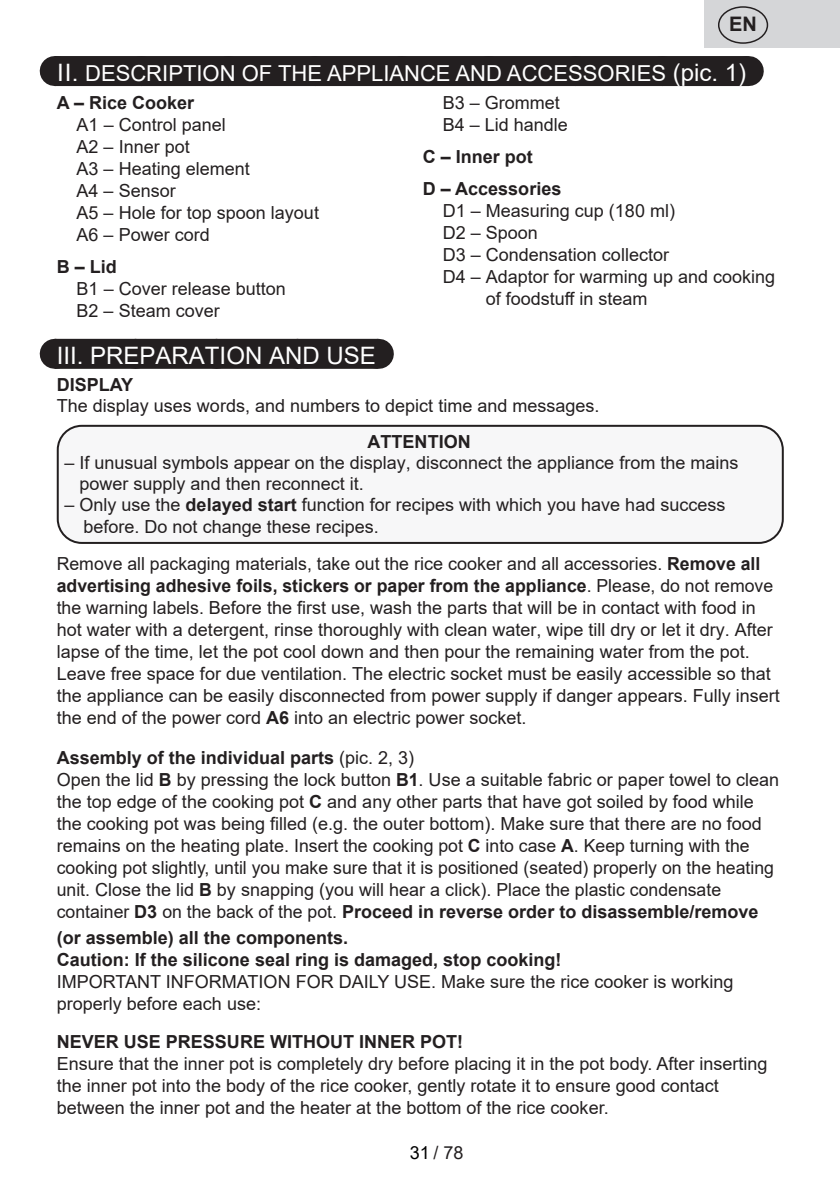
<style>
.page{position:relative;width:840px;height:1191px;background:#fff}
.page>*{position:absolute;margin:0;border:0;box-sizing:border-box;transform-origin:0 0}
.Grafický_nadpis_ETA{font:24px "Arial";color:#fff}
.Grafický_nadpis_ETA-2{font:22px "Arial";color:#fff}
.t1{font:700 20px "Arial";color:#231f20}
.Normální{font:18px/22px "Arial";color:#231f20}
.Normální-2{font:700 18px "Arial";color:#231f20}
.s1{font-size:24px}
.s2{font-weight:700}
.s3{color:#000}
</style>
<div class="page">
<div style="left:55px;top:56px;width:692px;height:30px;background:#231f20"></div>
<hr style="left:747px;top:56px;width:1px;height:30px;background:#231f20">
<div style="left:55px;top:339px;width:322px;height:30px;background:#231f20"></div>
<svg style="left:137px;top:368px;width:200px;height:1px"></svg>
<hr style="left:377px;top:339px;width:1px;height:30px;background:#231f20">
<div style="left:58px;top:426px;width:724px;height:117px;background:#f7f7f8;border-radius:24px"></div>
<div style="left:57px;top:425px;width:726px;height:119px;border:2px solid #231f20;border-radius:24px"></div>
<div style="left:704px;top:0;width:135px;height:48px;background:#d5d6d8"></div>
<div style="left:717px;top:6px;width:50px;height:38px;border:1px solid #231f20;border-radius:50%"></div>
<p class="t1" style="left:728px;top:10px;width:29px">EN</p>
<p class="Grafický_nadpis_ETA-2" style="left:57px;top:58px;width:690px"><span class="s1">II.</span> DESCRIPTION OF THE APPLIANCE AND ACCESSORIES <span class="s1">(pic. 1)</span></p>
<p class="Normální-2" style="left:57px;top:90px;width:139px">A – Rice Cooker</p>
<p class="Normální" style="left:77px;top:114px;width:151px">A1 – Control panel</p>
<p class="Normální" style="left:77px;top:136px;width:115px">A2 – Inner pot</p>
<p class="Normální" style="left:77px;top:158px;width:175px">A3 – Heating element</p>
<p class="Normální" style="left:77px;top:180px;width:101px">A4 – Sensor</p>
<p class="Normální" style="left:77px;top:202px;width:244px">A5 – Hole for top spoon layout</p>
<p class="Normální" style="left:77px;top:224px;width:135px">A6 – Power cord</p>
<p class="Normální-2" style="left:57px;top:254px;width:62px">B – Lid</p>
<p class="Normální" style="left:77px;top:278px;width:211px">B1 – Cover release button</p>
<p class="Normální" style="left:77px;top:300px;width:145px">B2 – Steam cover</p>
<p class="Normální" style="left:442px;top:92px;width:119px">B3 – Grommet</p>
<p class="Normální" style="left:442px;top:114px;width:127px">B4 – Lid handle</p>
<p class="Normální-2" style="left:422px;top:144px;width:112px">C – Inner pot</p>
<p class="Normální-2" style="left:422px;top:176px;width:140px">D – Accessories</p>
<p class="Normální" style="left:442px;top:200px;width:234px">D1 – Measuring cup (180 ml)</p>
<p class="Normální" style="left:442px;top:222px;width:97px">D2 – Spoon</p>
<p class="Normální" style="left:442px;top:244px;width:228px">D3 – Condensation collector</p>
<p class="Normální" style="left:485px;top:266px;width:291px;text-indent:-43px">D4 – Adaptor for warming up and cooking of foodstuff in steam</p>
<p class="Grafický_nadpis_ETA" style="left:57px;top:339px;width:320px">III. PREPARATION AND USE</p>
<p class="Normální-2" style="left:57px;top:372px;width:78px">DISPLAY</p>
<p class="Normální" style="left:57px;top:395px;width:544px">The display uses words, and numbers to depict time and messages.</p>
<p class="Normální-2" style="left:367px;top:429px;width:104px">ATTENTION</p>
<p class="Normální" style="left:79px;top:452px;width:660px;line-height:21px;text-indent:-15px">– If unusual symbols appear on the display, disconnect the appliance from the mains power supply and then reconnect it.</p>
<p class="Normální" style="left:83px;top:493px;width:643px;text-indent:-19px">– Only use the <span class="s2">delayed start</span> function for recipes with which you have had success before. Do not change these recipes.</p>
<p class="Normální" style="left:57px;top:552px;width:724px">Remove all packaging materials, take out the rice cooker and all accessories. <span class="s2">Remove all advertising adhesive foils, stickers or paper from the appliance</span>. Please, do not remove the warning labels. Before the first use, wash the parts that will be in contact with food in hot water with a detergent, rinse thoroughly with clean water, wipe till dry or let it dry. After lapse of the time, let the pot cool down and then pour the remaining water from the pot.<br>Leave free space for due ventilation. The electric socket must be easily accessible so that the appliance can be easily disconnected from power supply if danger appears. Fully insert the end of the power cord <span class="s2">A6</span> into an electric power socket.</p>
<p class="Normální" style="left:57px;top:746px;width:723px"><span class="s2">Assembly of the individual parts</span> (pic. 2, 3)<br>Open the lid <span class="s2">B</span> by pressing the lock button <span class="s2">B1</span>. Use a suitable fabric or paper towel to clean the top edge of the cooking pot <span class="s2">C</span> and any other parts that have got soiled by food while the cooking pot was being filled (e.g. the outer bottom). Make sure that there are no food remains on the heating plate. Insert the cooking pot <span class="s2">C</span> into case <span class="s2">A</span>. Keep turning with the cooking pot slightly, until you make sure that it is positioned (seated) properly on the heating unit. Close the lid <span class="s2">B</span> by snapping (you will hear a click). Place the plastic condensate container <span class="s2">D3</span> on the back of the pot. <span class="s2">Proceed in reverse order to disassemble/remove</span></p>
<p class="Normální-2" style="left:57px;top:924px;width:293px">(or assemble) all the components.</p>
<p class="Normální-2" style="left:57px;top:946px;width:506px">Caution: If the silicone seal ring is damaged, stop cooking!</p>
<p class="Normální" style="left:57px;top:970px;width:678px">IMPORTANT INFORMATION FOR DAILY USE. Make sure the rice cooker is working</p>
<p class="Normální" style="left:57px;top:992px;width:206px">properly before each use:</p>
<p class="Normální-2" style="left:57px;top:1028px;width:408px">NEVER USE PRESSURE WITHOUT INNER POT!</p>
<p class="Normální" style="left:57px;top:1052px;width:712px">Ensure that the inner pot is completely dry before placing it in the pot body. After inserting</p>
<p class="Normální" style="left:57px;top:1074px;width:663px">the inner pot into the body of the rice cooker, gently rotate it to ensure good contact</p>
<p class="Normální" style="left:57px;top:1096px;width:553px">between the inner pot and the heater at the bottom of the rice cooker.</p>
<p class="Normální" style="left:410px;top:1141px;width:55px"><span class="s3">31</span> / 78</p>
</div>
